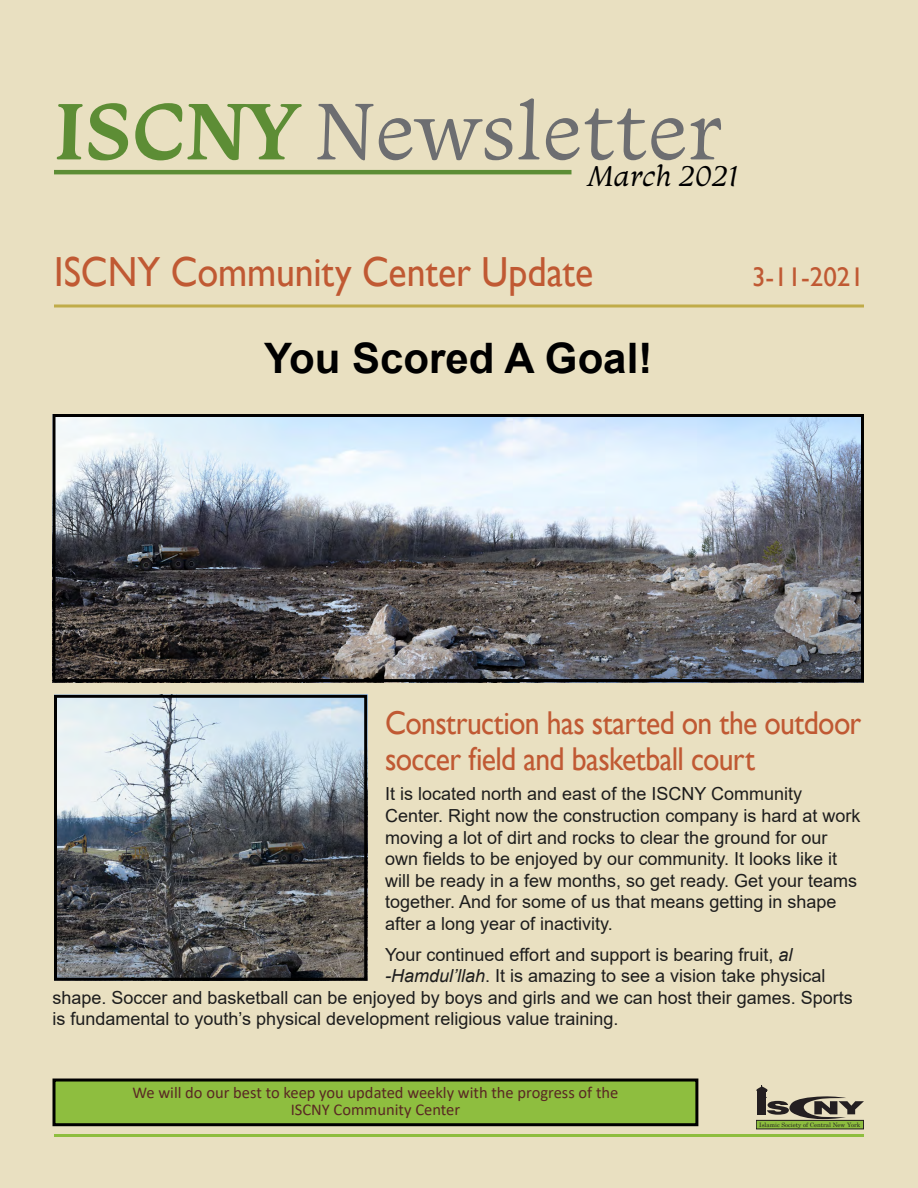
<style>
.page{position:relative;width:918px;height:1188px;background:#e9e0c1}
.page>*{position:absolute;margin:0;border:0;box-sizing:border-box;transform-origin:0 0}
.t1{font:84px "Monarcha";color:#6d6e71}
.t2{font:42px "Gill Sans";color:#c05933;scale:.9 1}
.t3{font:700 42px "Arial";color:#000}
.Sub_Title{font:33px/36px "Gill Sans";letter-spacing:-.02em;color:#c05933;scale:.9 1}
.t4{font:italic 30px "Monarcha";color:#000}
.t5{font:27px "Gill Sans";color:#c05933}
.Article_Type{font:18px/21.6px "Arial";color:#1d1d1d}
.t6{font:16.5px "Calibri";color:#592823}
.t7{font:6px "Century Schoolbook";color:#231f20}
.s1{font-weight:600;color:#5d8d35}
.s2{font-style:italic}
</style>
<div class="page">
<div style="left:54px;top:1080px;width:643px;height:45px;background:#8ebe3f"></div>
<div style="left:52px;top:1079px;width:646px;height:47px;border:3px solid #000"></div>
<hr style="left:54px;top:170px;width:518px;height:4px;background:#5d8d35">
<svg style="left:756px;top:1085px;width:108px;height:34px"></svg>
<div style="left:756px;top:1120px;width:108px;height:9px;background:#8dbd3f"></div>
<div style="left:756px;top:1120px;width:108px;height:9px;border:1px solid #231f20"></div>
<hr style="left:54px;top:1134px;width:810px;height:3px;background:#8ebe3f">
<svg style="left:54px;top:304px;width:810px;height:4px;background:#cab866"></svg>
<img style="left:58px;top:699px;width:305px;height:278px">
<div style="left:54px;top:695px;width:313px;height:286px;border:3px solid #000"></div>
<img style="left:56px;top:418px;width:804px;height:260px">
<div style="left:52px;top:414px;width:812px;height:268px;border:3px solid #000"></div>
<h1 class="t1" style="left:54px;top:77px;width:670px"><span class="s1">ISCNY</span> Newsletter</h1>
<p class="t4" style="left:589px;top:157px;width:151px">March 2021</p>
<p class="t2" style="left:54px;top:248px;width:601px">ISCNY Community Center Update</p>
<p class="t3" style="left:264px;top:328px;width:390px">You Scored A Goal!</p>
<p class="t5" style="left:752px;top:261px;width:113px">3-11-2021</p>
<p class="Sub_Title" style="left:385px;top:705px;width:531px">Construction has started on the outdoor soccer field and basketball court</p>
<p class="Article_Type" style="left:385px;top:783px;width:477px">It is located north and east of the ISCNY Community Center. Right now the construction company is hard at work moving a lot of dirt and rocks to clear the ground for our own fields to be enjoyed by our community. It looks like it will be ready in a few months, so get ready. Get your teams together. And for some of us that means getting in shape after a long year of inactivity.</p>
<p class="Article_Type" style="left:385px;top:943px;width:409px">Your continued effort and support is bearing fruit, <span class="s2">al</span></p>
<p class="Article_Type" style="left:385px;top:965px;width:442px"><span class="s2">-Hamdul’llah</span>. It is amazing to see a vision take physical</p>
<p class="Article_Type" style="left:52px;top:987px;width:802px">shape. Soccer and basketball can be enjoyed by boys and girls and we can host their games. Sports</p>
<p class="Article_Type" style="left:52px;top:1008px;width:567px">is fundamental to youth’s physical development religious value training.</p>
<p class="t6" style="left:132px;top:1081px;width:488px">We will do our best to keep you updated weekly with the progress of the</p>
<p class="t6" style="left:291px;top:1098px;width:171px">ISCNY Community Center</p>
<p class="t7" style="left:759px;top:1120px;width:103px">Islamic Society of Central New York</p>
</div>
